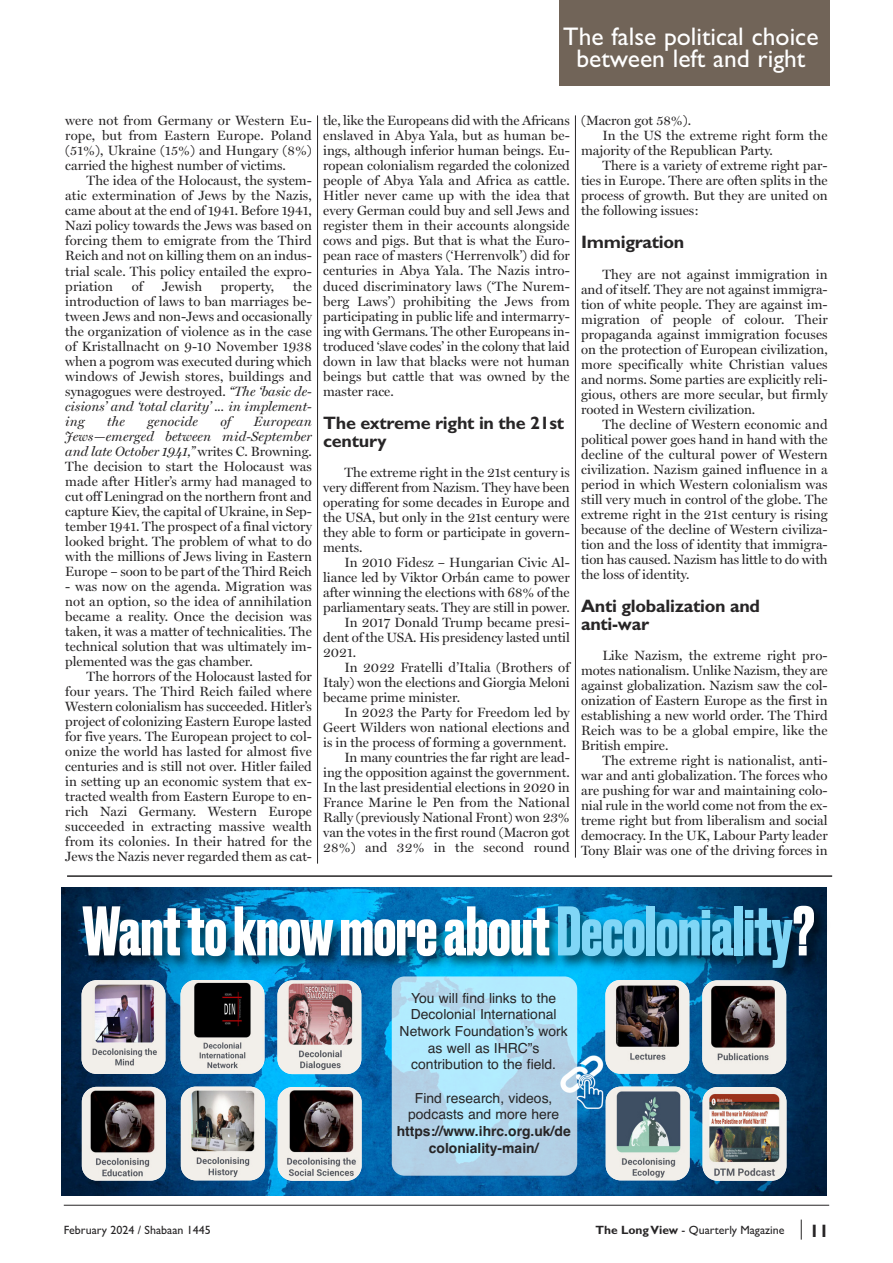
<style>
.page{position:relative;width:893px;height:1263px;background:#fff}
.page>*{position:absolute;margin:0;border:0;box-sizing:border-box;transform-origin:0 0}
.t1{font:700 66px "Druk";color:#fff}
.t2{font:25.5px/22.5px "Gill Sans";color:#fff;text-align:center}
.t3{font:700 18px/18px "Gill Sans";letter-spacing:-.015em;color:#272526}
.t4{font:13.95px/16.6px "Helvetica";color:#272526;text-align:center}
.t5{font:700 13.95px/16.6px "Helvetica";color:#272526;text-align:center}
.t6{font:13.5px/15px "Miller Display";color:#272526;text-align:justify}
.t7{font:italic 13.5px "Miller Display";letter-spacing:.01em;color:#272526}
.t8{font:12px "Gill Sans";color:#272526}
.s1{font-style:italic}
.s2{color:#80d6f6}
.s3{font-weight:700}
</style>
<div class="page">
<hr style="left:64px;top:1205px;width:765px;height:1px;background:#272526">
<svg style="left:801px;top:1219px;width:1px;height:20px"></svg>
<div style="left:559px;top:0;width:270px;height:86px;background:#716458"></div>
<hr style="left:317px;top:115px;width:1px;height:749px;background:#272526">
<hr style="left:575px;top:115px;width:1px;height:743px;background:#272526">
<img style="left:62px;top:1021px;width:765px;height:174px">
<div style="left:392px;top:976px;width:185px;height:200px;background:#fff;border-radius:13px;opacity:.7"></div>
<img style="left:61px;top:887px;width:766px;height:134px">
<img style="left:277px;top:980px;width:84px;height:94px;border-radius:15px">
<img style="left:278px;top:1087px;width:84px;height:94px;border-radius:15px">
<img style="left:82px;top:980px;width:83px;height:94px;border-radius:15px">
<img style="left:181px;top:980px;width:83px;height:94px;border-radius:15px">
<img style="left:82px;top:1087px;width:84px;height:93px;border-radius:15px">
<img style="left:181px;top:1086px;width:84px;height:94px;border-radius:15px">
<img style="left:702px;top:980px;width:84px;height:94px;border-radius:15px">
<img style="left:703px;top:1087px;width:83px;height:94px;border-radius:15px">
<img style="left:605px;top:980px;width:84px;height:94px;border-radius:15px">
<img style="left:606px;top:1086px;width:84px;height:94px;border-radius:15px">
<hr style="left:67px;top:875px;width:765px;height:2px;background:#272526">
<img style="left:556px;top:1050px;width:54px;height:63px">
<h2 class="t2" style="left:563px;top:24px;width:257px">The false political choice between left and right</h2>
<p class="t6" style="left:65px;top:113px;width:248px">were not from Germany or Western Eu&shy;rope, but from Eastern Europe. Poland (51%), Ukraine (15%) and Hungary (8%) carried the highest number of victims.</p>
<p class="t6" style="left:65px;top:173px;width:248px;text-indent:21px">The idea of the Holocaust, the system&shy;atic extermination of Jews by the Nazis, came about at the end of 1941. Before 1941, Nazi policy towards the Jews was based on forcing them to emigrate from the Third Reich and not on killing them on an indus&shy;trial scale. This policy entailed the expro&shy;priation</p>
<p class="t6" style="left:132px;top:278px;width:13px">of</p>
<p class="t6" style="left:162px;top:278px;width:42px">Jewish</p>
<p class="t6" style="left:221px;top:278px;width:55px">property,</p>
<p class="t6" style="left:65px;top:278px;width:248px;text-indent:228px">the introduction of laws to ban marriages be&shy;tween Jews and non-Jews and occasionally the organization of violence as in the case of Kristallnacht on 9-10 November 1938 when a pogrom was executed during which windows of Jewish stores, buildings and synagogues were destroyed. <span class="s1">“The ‘basic de&shy;cisions’ and ‘total clarity’ ... in implement&shy;ing</span></p>
<p class="t7" style="left:107px;top:413px;width:19px">the</p>
<p class="t7" style="left:148px;top:413px;width:52px">genocide</p>
<p class="t7" style="left:220px;top:413px;width:12px">of</p>
<p class="t6" style="left:65px;top:413px;width:248px;text-indent:188px"><span class="s1">European Jews—emerged between mid-September and late October 1941,”</span> writes C. Browning.<br>The decision to start the Holocaust was made after Hitler’s army had managed to cut off Leningrad on the northern front and capture Kiev, the capital of Ukraine, in Sep&shy;tember 1941. The prospect of a final victory looked bright. The problem of what to do with the millions of Jews living in Eastern Europe – soon to be part of the Third Reich</p>
<p class="t6" style="left:65px;top:578px;width:248px">- was now on the agenda. Migration was not an option, so the idea of annihilation became a reality. Once the decision was taken, it was a matter of technicalities. The technical solution that was ultimately im&shy;plemented was the gas chamber.</p>
<p class="t6" style="left:65px;top:668px;width:248px;text-indent:21px">The horrors of the Holocaust lasted for four years. The Third Reich failed where Western colonialism has succeeded. Hitler’s project of colonizing Eastern Europe lasted for five years. The European project to col&shy;onize the world has lasted for almost five centuries and is still not over. Hitler failed in setting up an economic system that ex&shy;tracted wealth from Eastern Europe to en&shy;rich Nazi Germany. Western Europe succeeded in extracting massive wealth from its colonies. In their hatred for the Jews the Nazis never regarded them as cat-</p>
<p class="t6" style="left:323px;top:113px;width:248px">tle, like the Europeans did with the Africans enslaved in Abya Yala, but as human be&shy;ings, although inferior human beings. Eu&shy;ropean colonialism regarded the colonized people of Abya Yala and Africa as cattle.<br>Hitler never came up with the idea that every German could buy and sell Jews and register them in their accounts alongside cows and pigs. But that is what the Euro&shy;pean race of masters (‘Herrenvolk’) did for centuries in Abya Yala. The Nazis intro&shy;duced discriminatory laws (‘The Nurem&shy;berg Laws’) prohibiting the Jews from participating in public life and intermarry&shy;ing with Germans. The other Europeans in&shy;troduced ‘slave codes’ in the colony that laid down in law that blacks were not human beings but cattle that was owned by the master race.</p>
<h3 class="t3" style="left:323px;top:413px;width:243px">The extreme right in the 21st century</h3>
<p class="t6" style="left:323px;top:464px;width:248px;text-indent:21px">The extreme right in the 21st century is very different from Nazism. They have been operating for some decades in Europe and the USA, but only in the 21st century were they able to form or participate in govern&shy;ments.</p>
<p class="t6" style="left:344px;top:554px;width:227px">In 2010 Fidesz – Hungarian Civic Al-</p>
<p class="t6" style="left:323px;top:569px;width:248px">liance led by Viktor Orbán came to power</p>
<p class="t6" style="left:323px;top:584px;width:248px">after winning the elections with 68% of the</p>
<p class="t6" style="left:323px;top:599px;width:248px">parliamentary seats. They are still in power.</p>
<p class="t6" style="left:344px;top:614px;width:227px">In 2017 Donald Trump became presi-</p>
<p class="t6" style="left:323px;top:629px;width:248px">dent of the USA. His presidency lasted until</p>
<p class="t6" style="left:323px;top:644px;width:35px">2021.</p>
<p class="t6" style="left:344px;top:659px;width:227px">In 2022 Fratelli d’Italia (Brothers of</p>
<p class="t6" style="left:323px;top:674px;width:248px">Italy) won the elections and Giorgia Meloni</p>
<p class="t6" style="left:323px;top:689px;width:138px">became prime minister.</p>
<p class="t6" style="left:344px;top:704px;width:227px">In 2023 the Party for Freedom led by</p>
<p class="t6" style="left:323px;top:719px;width:248px">Geert Wilders won national elections and</p>
<p class="t6" style="left:323px;top:734px;width:245px">is in the process of forming a government.</p>
<p class="t6" style="left:344px;top:749px;width:227px">In many countries the far right are lead-</p>
<p class="t6" style="left:323px;top:764px;width:248px">ing the opposition against the government.</p>
<p class="t6" style="left:323px;top:779px;width:248px">In the last presidential elections in 2020 in</p>
<p class="t6" style="left:323px;top:794px;width:248px">France Marine le Pen from the National</p>
<p class="t6" style="left:323px;top:809px;width:248px">Rally (previously National Front) won 23%</p>
<p class="t6" style="left:323px;top:824px;width:248px">van the votes in the first round (Macron got</p>
<p class="t6" style="left:323px;top:839px;width:248px">28%) and 32% in the second round</p>
<p class="t6" style="left:581px;top:113px;width:111px">(Macron got 58%).</p>
<p class="t6" style="left:602px;top:128px;width:227px">In the US the extreme right form the</p>
<p class="t6" style="left:581px;top:143px;width:193px">majority of the Republican Party.</p>
<p class="t6" style="left:602px;top:158px;width:227px">There is a variety of extreme right par-</p>
<p class="t6" style="left:581px;top:173px;width:248px">ties in Europe. There are often splits in the</p>
<p class="t6" style="left:581px;top:188px;width:248px">process of growth. But they are united on</p>
<p class="t6" style="left:581px;top:203px;width:119px">the following issues:</p>
<h3 class="t3" style="left:581px;top:233px;width:105px">Immigration</h3>
<p class="t6" style="left:581px;top:266px;width:248px;text-indent:21px">They are not against immigration in and of itself. They are not against immigra&shy;tion of white people. They are against im&shy;migration of people of colour. Their propaganda against immigration focuses on the protection of European civilization, more specifically white Christian values and norms. Some parties are explicitly reli&shy;gious, others are more secular, but firmly rooted in Western civilization.</p>
<p class="t6" style="left:581px;top:416px;width:248px;text-indent:21px">The decline of Western economic and political power goes hand in hand with the decline of the cultural power of Western civilization. Nazism gained influence in a period in which Western colonialism was still very much in control of the globe. The extreme right in the 21st century is rising because of the decline of Western civiliza&shy;tion and the loss of identity that immigra&shy;tion has caused. Nazism has little to do with the loss of identity.</p>
<h3 class="t3" style="left:581px;top:596px;width:181px">Anti globalization and anti-war</h3>
<p class="t6" style="left:581px;top:647px;width:248px;text-indent:21px">Like Nazism, the extreme right pro&shy;motes nationalism. Unlike Nazism, they are against globalization. Nazism saw the col&shy;onization of Eastern Europe as the first in establishing a new world order. The Third Reich was to be a global empire, like the British empire.</p>
<p class="t6" style="left:581px;top:752px;width:248px;text-indent:21px">The extreme right is nationalist, anti&shy;war and anti globalization. The forces who are pushing for war and maintaining colo&shy;nial rule in the world come not from the ex&shy;treme right but from liberalism and social democracy. In the UK, Labour Party leader Tony Blair was one of the driving forces in</p>
<h1 class="t1" style="left:83px;top:906px;width:733px">Wanttoknowmoreabout<span class="s2">Decoloniality</span>?</h1>
<p class="t4" style="left:400px;top:989px;width:170px">You will find links to the<br>Decolonial International<br>Network Foundation’s work as well as IHRC”s contribution to the field.</p>
<p class="t4" style="left:408px;top:1089px;width:153px">Find research, videos, podcasts and more here</p>
<p class="t5" style="left:397px;top:1123px;width:176px">https://www.ihrc.org.uk/de coloniality-main/</p>
<p class="t8" style="left:64px;top:1222px;width:149px">February 2024 / Shabaan 1445</p>
<p class="t8" style="left:595px;top:1222px;width:191px"><span class="s3">The LongView</span> - Quarterly Magazine</p>
<h3 class="t3" style="left:809px;top:1221px;width:21px">11</h3>
</div>
